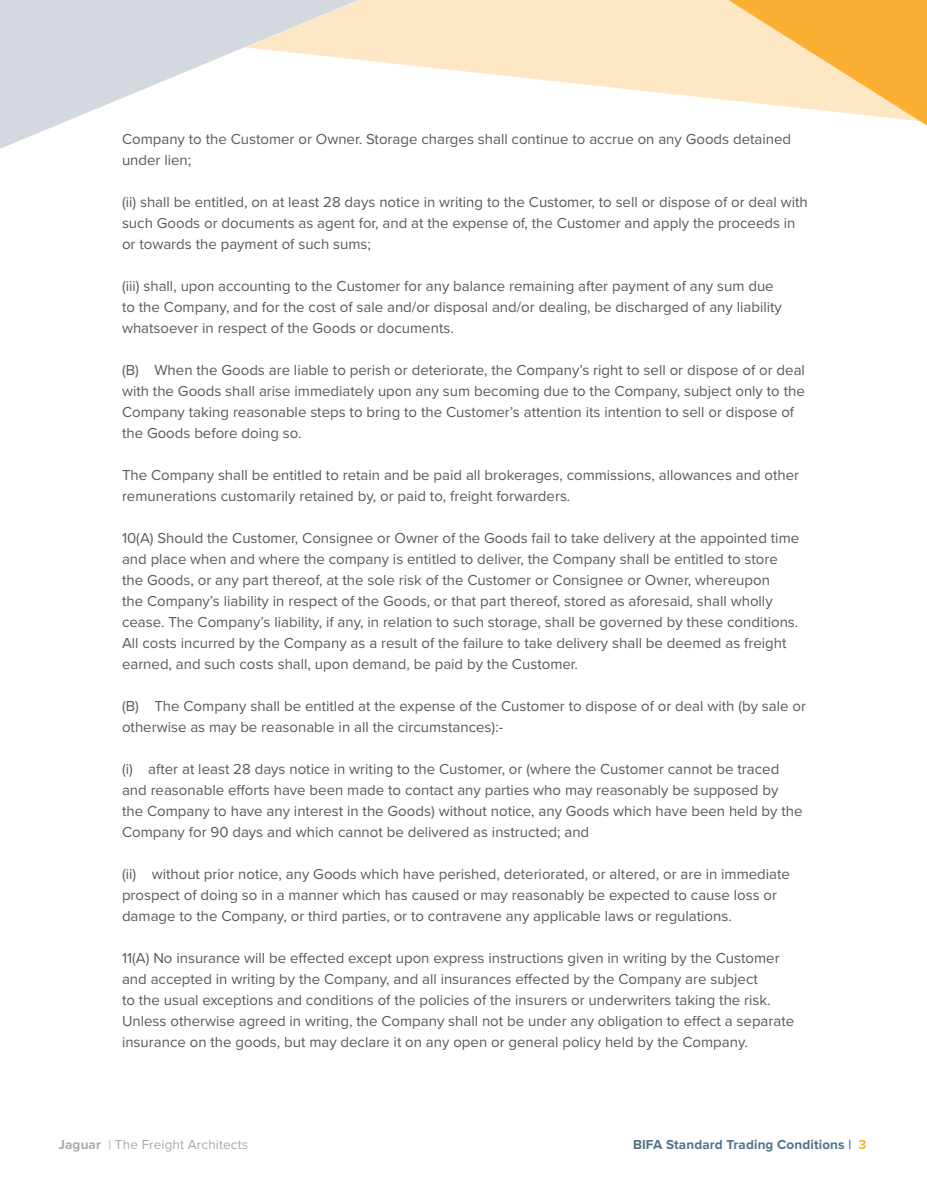
<style>
.page{position:relative;width:927px;height:1197px;background:#fff}
.page>*{position:absolute;margin:0;border:0;box-sizing:border-box;transform-origin:0 0}
.t1{font:15px/21px "Proxima Nova";color:#5a5a5d}
.t2{font:700 13.5px "Proxima Nova";letter-spacing:.01em;color:#51748b}
.t3{font:13.5px "Proxima Nova";letter-spacing:.01em;color:#a8a9ad}
.s1{font-weight:700}
.s2{color:#fbb033}
</style>
<div class="page">
<svg style="left:0;top:0;width:245px;height:149px;fill:#d4d8df"></svg>
<svg style="left:245px;top:0;width:483px;height:100px;fill:#fee7c5"></svg>
<svg style="left:728px;top:0;width:199px;height:126px;background:#fcce83"></svg>
<p class="t1" style="left:122px;top:127px;width:671px">Company to the Customer or Owner. Storage charges shall continue to accrue on any Goods detained under lien;</p>
<p class="t1" style="left:122px;top:190px;width:687px">(ii) shall be entitled, on at least 28 days notice in writing to the Customer, to sell or dispose of or deal with such Goods or documents as agent for, and at the expense of, the Customer and apply the proceeds in or towards the payment of such sums;</p>
<p class="t1" style="left:122px;top:274px;width:661px">(iii) shall, upon accounting to the Customer for any balance remaining after payment of any sum due to the Company, and for the cost of sale and/or disposal and/or dealing, be discharged of any liability whatsoever in respect of the Goods or documents.</p>
<p class="t1" style="left:122px;top:358px;width:684px">(B) When the Goods are liable to perish or deteriorate, the Company’s right to sell or dispose of or deal with the Goods shall arise immediately upon any sum becoming due to the Company, subject only to the Company taking reasonable steps to bring to the Customer’s attention its intention to sell or dispose of the Goods before doing so.</p>
<p class="t1" style="left:122px;top:463px;width:679px">The Company shall be entitled to retain and be paid all brokerages, commissions, allowances and other remunerations customarily retained by, or paid to, freight forwarders.</p>
<p class="t1" style="left:122px;top:526px;width:679px">10(A) Should the Customer, Consignee or Owner of the Goods fail to take delivery at the appointed time and place when and where the company is entitled to deliver, the Company shall be entitled to store the Goods, or any part thereof, at the sole risk of the Customer or Consignee or Owner, whereupon<br>the Company’s liability in respect of the Goods, or that part thereof, stored as aforesaid, shall wholly cease. The Company’s liability, if any, in relation to such storage, shall be governed by these conditions.<br>All costs incurred by the Company as a result of the failure to take delivery shall be deemed as freight earned, and such costs shall, upon demand, be paid by the Customer.</p>
<p class="t1" style="left:122px;top:694px;width:686px">(B) The Company shall be entitled at the expense of the Customer to dispose of or deal with (by sale or otherwise as may be reasonable in all the circumstances):-</p>
<p class="t1" style="left:122px;top:757px;width:682px">(i) after at least 28 days notice in writing to the Customer, or (where the Customer cannot be traced and reasonable efforts have been made to contact any parties who may reasonably be supposed by the Company to have any interest in the Goods) without notice, any Goods which have been held by the Company for 90 days and which cannot be delivered as instructed; and</p>
<p class="t1" style="left:122px;top:862px;width:670px">(ii) without prior notice, any Goods which have perished, deteriorated, or altered, or are in immediate prospect of doing so in a manner which has caused or may reasonably be expected to cause loss or damage to the Company, or third parties, or to contravene any applicable laws or regulations.</p>
<p class="t1" style="left:122px;top:946px;width:674px">11(A) No insurance will be effected except upon express instructions given in writing by the Customer and accepted in writing by the Company, and all insurances effected by the Company are subject<br>to the usual exceptions and conditions of the policies of the insurers or underwriters taking the risk.<br>Unless otherwise agreed in writing, the Company shall not be under any obligation to effect a separate insurance on the goods, but may declare it on any open or general policy held by the Company.</p>
<p class="t3" style="left:58px;top:1135px;width:191px"><span class="s1">Jaguar</span> | The Freight Architects</p>
<p class="t2" style="left:633px;top:1135px;width:235px">BIFA Standard Trading Conditions | <span class="s2">3</span></p>
</div>
